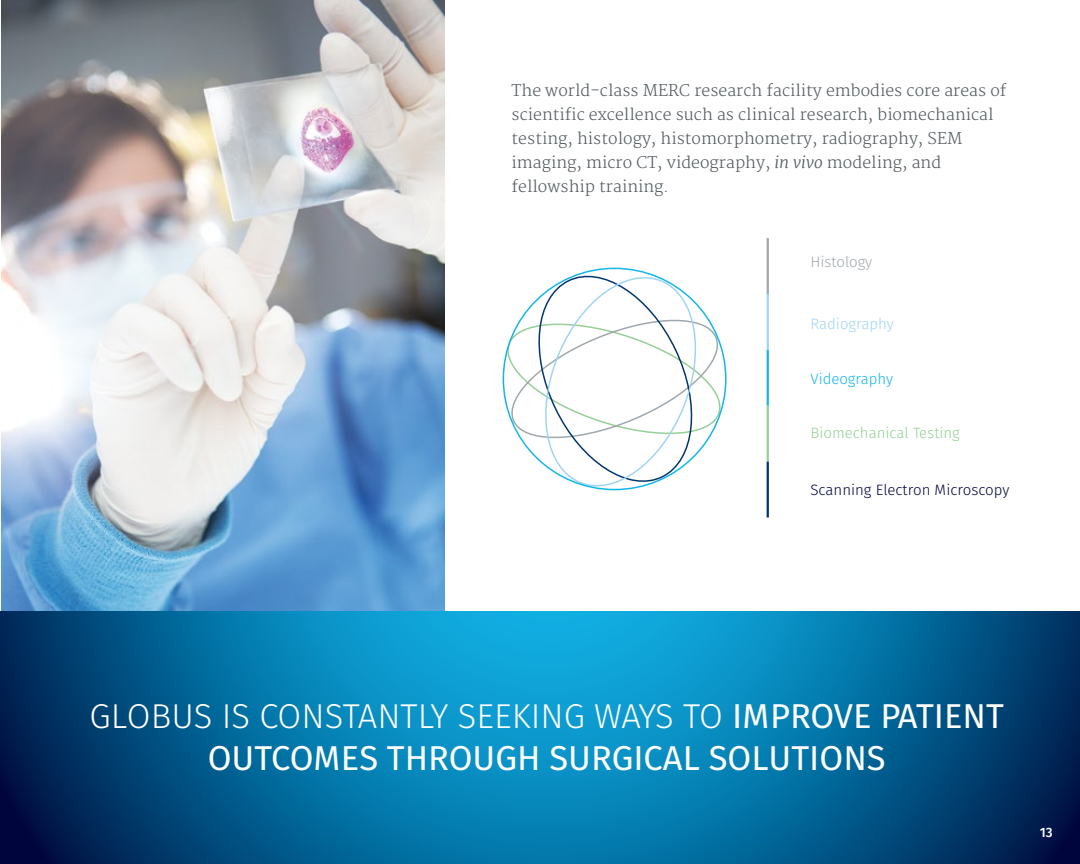
<style>
.page{position:relative;width:1080px;height:864px;background:#fff}
.page>*{position:absolute;margin:0;border:0;box-sizing:border-box;transform-origin:0 0}
.t1{font:34.5px/41.4px "Fira Sans";color:#fff;text-align:center}
.t2{font:300 15.75px/24px "Merriweather";letter-spacing:.005em;color:#515a5f}
.t3{font:300 15px "Fira Sans";color:#00053d}
.t4{font:300 15px "Fira Sans";color:#96cf97}
.t5{font:300 15px "Fira Sans";color:#9fd5f3}
.t6{font:300 15px "Fira Sans";color:#13b6ea}
.t7{font:300 15px "Fira Sans";color:#9fa8ad}
.t8{font:500 13.5px "Fira Sans";color:#fff}
.s1{font-style:italic}
.s2{font-weight:300}
</style>
<div class="page">
<img style="left:1px;top:0;width:444px;height:611px">
<svg style="left:0;top:611px;width:1080px;height:253px;background:#04699c"></svg>
<hr style="left:767px;top:238px;width:2px;height:56px;background:#9fa8ad">
<hr style="left:767px;top:294px;width:2px;height:56px;background:#9fd5f3">
<hr style="left:767px;top:350px;width:2px;height:56px;background:#13b6ea">
<hr style="left:767px;top:406px;width:2px;height:56px;background:#96cf97">
<hr style="left:767px;top:462px;width:2px;height:56px;background:#00366e">
<svg style="left:502px;top:313px;width:222px;height:132px"></svg>
<svg style="left:529px;top:302px;width:5px;height:154px"></svg>
<svg style="left:534px;top:267px;width:174px;height:224px"></svg>
<p class="t2" style="left:512px;top:79px;width:496px">The world-class MERC research facility embodies core areas of scientific excellence such as clinical research, biomechanical testing, histology, histomorphometry, radiography, SEM imaging, micro CT, videography, <span class="s1">in vivo</span> modeling, and fellowship training.</p>
<p class="t7" style="left:810px;top:251px;width:63px">Histology</p>
<p class="t5" style="left:810px;top:313px;width:85px">Radiography</p>
<p class="t6" style="left:810px;top:368px;width:84px">Videography</p>
<p class="t4" style="left:810px;top:422px;width:151px">Biomechanical Testing</p>
<p class="t3" style="left:810px;top:479px;width:200px">Scanning Electron Microscopy</p>
<h1 class="t1" style="left:90px;top:698px;width:916px"><span class="s2">GLOBUS IS CONSTANTLY SEEKING WAYS TO</span> IMPROVE PATIENT<br>OUTCOMES THROUGH SURGICAL SOLUTIONS</h1>
<p class="t8" style="left:1040px;top:823px;width:14px">13</p>
</div>
